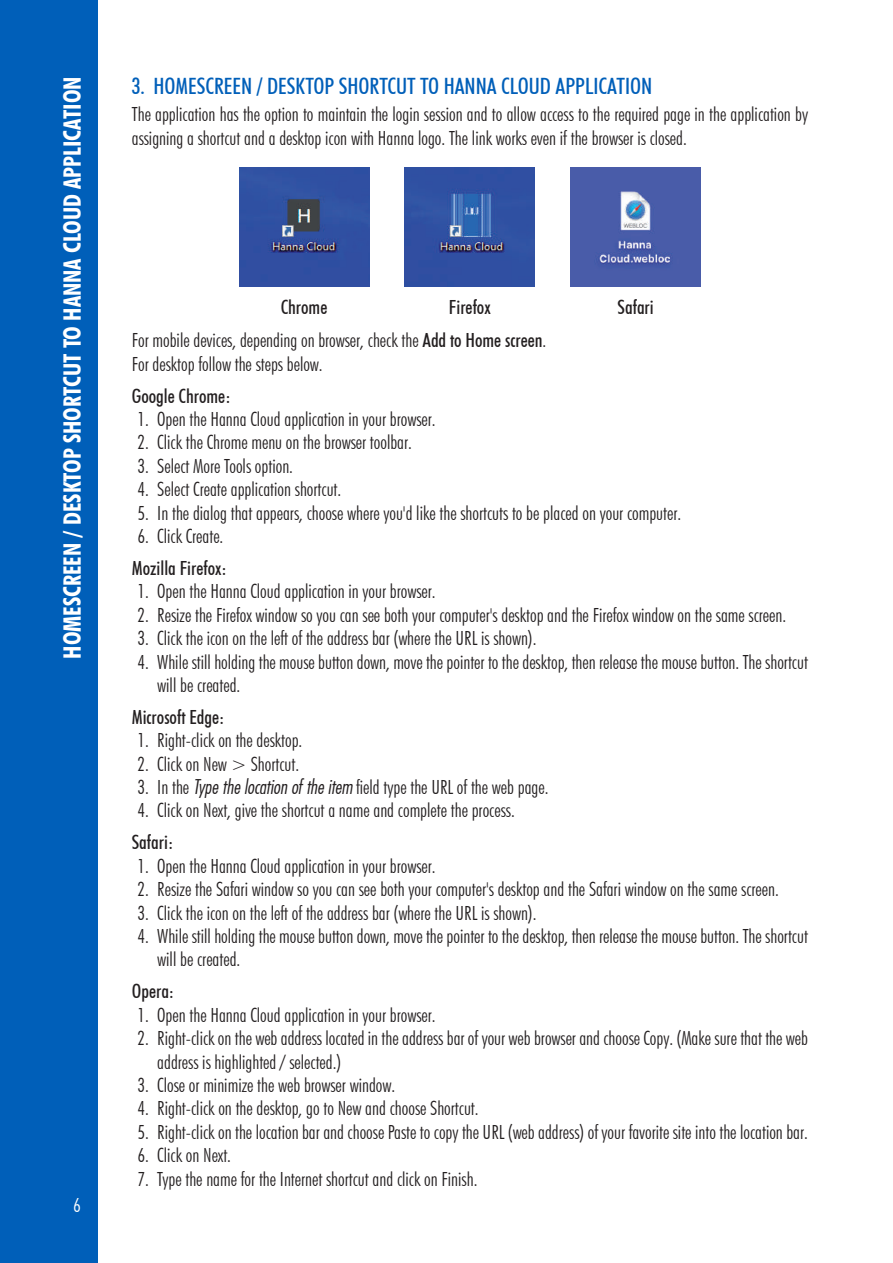
<style>
.page{position:relative;width:893px;height:1263px;background:#fff}
.page>*{position:absolute;margin:0;border:0;box-sizing:border-box;transform-origin:0 0}
.t1{font:700 condensed 24px "Futura BT";color:#fff}
.t2{font:500 condensed 22.5px "Futura BT";color:#005fb9}
.t3{font:300 condensed 19.5px/23.4px "Futura BT";color:#231f20}
.t4{font:500 condensed 19.5px "Futura BT";color:#231f20}
.t5{font:300 condensed 19.5px "Futura BT";color:#fff}
.s1{font-weight:500}
.s2{font-family:"Futura Lt Cn BT Italic";font-weight:400;font-stretch:normal}
</style>
<div class="page">
<div style="left:0;top:0;width:98px;height:1263px;background:#005fb9"></div>
<img style="left:239px;top:168px;width:130px;height:119px">
<img style="left:405px;top:168px;width:130px;height:119px">
<img style="left:571px;top:168px;width:130px;height:119px">
<p class="t1" style="left:58px;top:659px;width:584px;rotate:-90deg">HOMESCREEN / DESKTOP SHORTCUT TO HANNA CLOUD APPLICATION</p>
<p class="t2" style="left:132px;top:72px;width:522px">3. HOMESCREEN / DESKTOP SHORTCUT TO HANNA CLOUD APPLICATION</p>
<p class="t3" style="left:132px;top:102px;width:678px">The application has the option to maintain the login session and to allow access to the required page in the application by assigning a shortcut and a desktop icon with Hanna logo. The link works even if the browser is closed.</p>
<p class="t4" style="left:281px;top:295px;width:48px">Chrome</p>
<p class="t4" style="left:449px;top:295px;width:43px">Firefox</p>
<p class="t4" style="left:618px;top:295px;width:38px">Safari</p>
<p class="t3" style="left:132px;top:328px;width:416px">For mobile devices, depending on browser, check the <span class="s1">Add to Home screen</span>.<br>For desktop follow the steps below.</p>
<p class="t4" style="left:132px;top:384px;width:100px">Google Chrome:</p>
<p class="t3" style="left:137px;top:407px;width:300px">1. Open the Hanna Cloud application in your browser.</p>
<p class="t3" style="left:137px;top:431px;width:276px">2. Click the Chrome menu on the browser toolbar.</p>
<p class="t3" style="left:137px;top:454px;width:157px">3. Select More Tools option.</p>
<p class="t3" style="left:137px;top:477px;width:205px">4. Select Create application shortcut.</p>
<p class="t3" style="left:137px;top:501px;width:545px">5. In the dialog that appears, choose where you'd like the shortcuts to be placed on your computer.</p>
<p class="t3" style="left:137px;top:524px;width:87px">6. Click Create.</p>
<p class="t4" style="left:132px;top:556px;width:97px">Mozilla Firefox:</p>
<p class="t3" style="left:137px;top:579px;width:300px">1. Open the Hanna Cloud application in your browser.</p>
<p class="t3" style="left:137px;top:603px;width:650px">2. Resize the Firefox window so you can see both your computer's desktop and the Firefox window on the same screen.</p>
<p class="t3" style="left:137px;top:626px;width:401px">3. Click the icon on the left of the address bar (where the URL is shown).</p>
<p class="t3" style="left:157px;top:650px;width:652px;text-indent:-20px">4. While still holding the mouse button down, move the pointer to the desktop, then release the mouse button. The shortcut will be created.</p>
<p class="t4" style="left:132px;top:705px;width:94px">Microsoft Edge:</p>
<p class="t3" style="left:137px;top:728px;width:166px">1. Right-click on the desktop.</p>
<p class="t3" style="left:137px;top:752px;width:163px">2. Click on New &gt; Shortcut.</p>
<p class="t3" style="left:137px;top:775px;width:412px">3. In the <span class="s2">Type the location of the item</span> field type the URL of the web page.</p>
<p class="t3" style="left:137px;top:799px;width:379px">4. Click on Next, give the shortcut a name and complete the process.</p>
<p class="t4" style="left:132px;top:831px;width:43px">Safari:</p>
<p class="t3" style="left:137px;top:854px;width:300px">1. Open the Hanna Cloud application in your browser.</p>
<p class="t3" style="left:137px;top:877px;width:643px">2. Resize the Safari window so you can see both your computer's desktop and the Safari window on the same screen.</p>
<p class="t3" style="left:137px;top:901px;width:401px">3. Click the icon on the left of the address bar (where the URL is shown).</p>
<p class="t3" style="left:157px;top:924px;width:652px;text-indent:-20px">4. While still holding the mouse button down, move the pointer to the desktop, then release the mouse button. The shortcut will be created.</p>
<p class="t4" style="left:132px;top:979px;width:44px">Opera:</p>
<p class="t3" style="left:137px;top:1003px;width:300px">1. Open the Hanna Cloud application in your browser.</p>
<p class="t3" style="left:157px;top:1026px;width:652px;text-indent:-20px">2. Right-click on the web address located in the address bar of your web browser and choose Copy. (Make sure that the web address is highlighted / selected.)</p>
<p class="t3" style="left:137px;top:1073px;width:259px">3. Close or minimize the web browser window.</p>
<p class="t3" style="left:137px;top:1096px;width:343px">4. Right-click on the desktop, go to New and choose Shortcut.</p>
<p class="t3" style="left:137px;top:1120px;width:672px">5. Right-click on the location bar and choose Paste to copy the URL (web address) of your favorite site into the location bar.</p>
<p class="t3" style="left:137px;top:1143px;width:95px">6. Click on Next.</p>
<p class="t3" style="left:137px;top:1167px;width:342px">7. Type the name for the Internet shortcut and click on Finish.</p>
<p class="t5" style="left:73px;top:1193px;width:9px">6</p>
</div>
